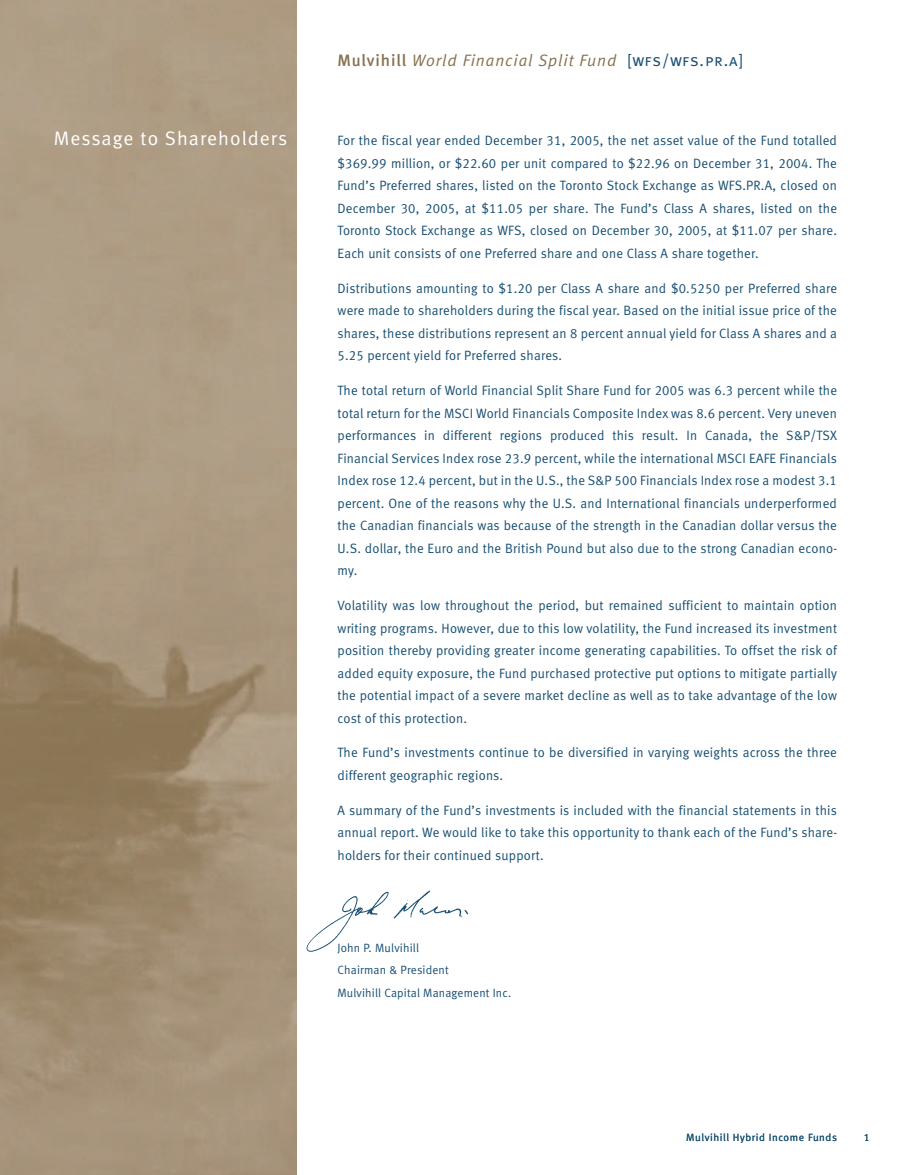
<style>
.page{position:relative;width:918px;height:1175px;background:#fff}
.page>*{position:absolute;margin:0;border:0;box-sizing:border-box;transform-origin:0 0}
.t1{font:19.5px "Meta Normal LF";letter-spacing:.055em;color:#fff}
.t2{font:italic 16.5px "Meta Normal LF";letter-spacing:.055em;color:#87714f}
.t3{font:13.5px/22.5px "Meta Normal LF";letter-spacing:.015em;color:#174f72;text-align:justify}
.t4{font:12px/22.5px "Meta Normal LF";letter-spacing:.015em;color:#174f72}
.t5{font:10.5px "Meta Normal LF";letter-spacing:.055em;color:#174f72}
.s1{font-family:"Meta";font-weight:500;font-style:normal}
.s2{font-family:"Meta Normal LF Caps";font-style:normal;color:#174f72}
</style>
<div class="page">
<img style="left:306px;top:890px;width:162px;height:62px">
<img style="left:0;top:0;width:297px;height:1174px">
<p class="t2" style="left:338px;top:54px;width:407px"><span class="s1">Mulvihill</span> World Financial Split Fund <span class="s2">[wfs/wfs.pr.a]</span></p>
<h1 class="t1" style="left:54px;top:131px;width:235px">Message to Shareholders</h1>
<p class="t3" style="left:338px;top:130px;width:501px">For the fiscal year ended December 31, 2005, the net asset value of the Fund totalled $369.99 million, or $22.60 per unit compared to $22.96 on December 31, 2004. The Fund’s Preferred shares, listed on the Toronto Stock Exchange as WFS.PR.A, closed on December 30, 2005, at $11.05 per share. The Fund’s Class A shares, listed on the Toronto Stock Exchange as WFS, closed on December 30, 2005, at $11.07 per share.<br>Each unit consists of one Preferred share and one Class A share together.</p>
<p class="t3" style="left:337px;top:278px;width:501px">Distributions amounting to $1.20 per Class A share and $0.5250 per Preferred share were made to shareholders during the fiscal year. Based on the initial issue price of the shares, these distributions represent an 8 percent annual yield for Class A shares and a 5.25 percent yield for Preferred shares.</p>
<p class="t3" style="left:337px;top:380px;width:501px">The total return of World Financial Split Share Fund for 2005 was 6.3 percent while the total return for the MSCI World Financials Composite Index was 8.6 percent. Very uneven performances in different regions produced this result. In Canada, the S&amp;P/TSX Financial Services Index rose 23.9 percent, while the international MSCI EAFE Financials Index rose 12.4 percent, but in the U.S., the S&amp;P 500 Financials Index rose a modest 3.1 percent. One of the reasons why the U.S. and International financials underperformed the Canadian financials was because of the strength in the Canadian dollar versus the U.S. dollar, the Euro and the British Pound but also due to the strong Canadian econo&shy;my.</p>
<p class="t3" style="left:337px;top:595px;width:501px">Volatility was low throughout the period, but remained sufficient to maintain option writing programs. However, due to this low volatility, the Fund increased its investment position thereby providing greater income generating capabilities. To offset the risk of added equity exposure, the Fund purchased protective put options to mitigate partially the potential impact of a severe market decline as well as to take advantage of the low cost of this protection.</p>
<p class="t3" style="left:338px;top:742px;width:501px">The Fund’s investments continue to be diversified in varying weights across the three different geographic regions.</p>
<p class="t3" style="left:338px;top:799px;width:501px">A summary of the Fund’s investments is included with the financial statements in this annual report. We would like to take this opportunity to thank each of the Fund’s share&shy;holders for their continued support.</p>
<p class="t4" style="left:338px;top:937px;width:175px">John P. Mulvihill<br>Chairman &amp; President<br>Mulvihill Capital Management Inc.</p>
<p class="t5" style="left:686px;top:1133px;width:152px">Mulvihill Hybrid Income Funds</p>
<p class="t5" style="left:864px;top:1133px;width:7px">1</p>
</div>
